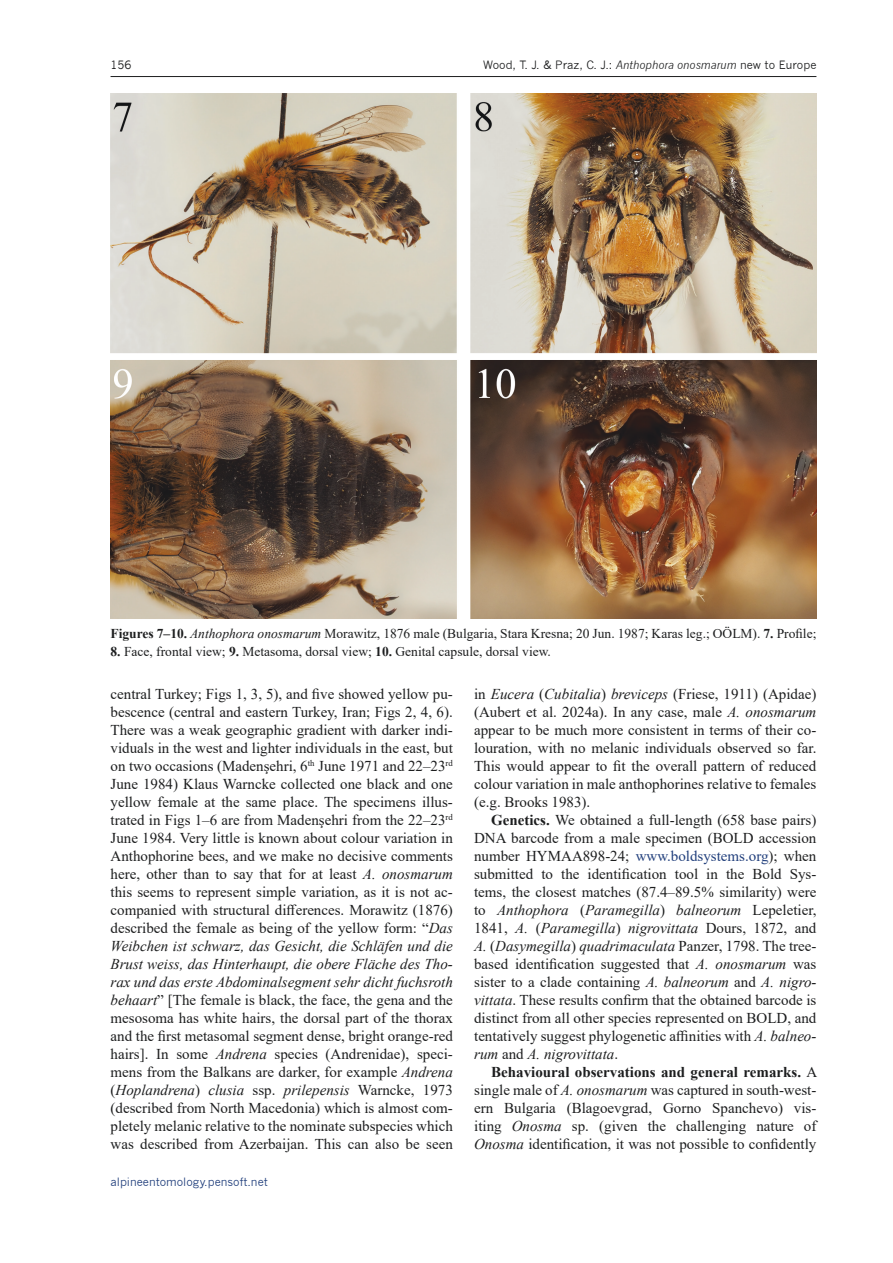
<style>
.page{position:relative;width:893px;height:1263px;background:#fff}
.page>*{position:absolute;margin:0;border:0;box-sizing:border-box;transform-origin:0 0}
.t1{font:15px/18px "Times New Roman PSMT2";color:#1d1e1f;text-align:justify}
.t2{font:15px/18px "Times New Roman";color:#1d1e1f}
.t3{font:italic 15px/18px "Times New Roman";color:#1d1e1f;text-align:justify}
.t4{font:700 15px "Times New Roman";color:#1d1e1f}
.t5{font:13.5px "Times New Roman PSMT2";color:#1d1e1f}
.t6{font:11.25px "News Gothic";color:#1d1e1f}
.t7{font:11.25px "News Gothic";color:#213f7c}
.s1{font-style:italic}
.s2{font-family:"Times New Roman";font-weight:700}
.s3{font-family:"Times New Roman";font-style:italic}
.s4{font-family:"Times New Roman"}
.s5{font-family:"Times New Roman PSMT2"}
.s6{font-style:normal}
.s7{font-family:"Times New Roman PSMT2";font-style:normal}
.s8{color:#213f7c}
.s9{font-family:"Times New Roman PSMT2";font-weight:400}
</style>
<div class="page">
<hr style="left:111px;top:76px;width:705px;height:1px;background:#1d1e1f">
<img style="left:111px;top:94px;width:705px;height:524px">
<p class="t6" style="left:111px;top:58px;width:23px">156</p>
<p class="t6" style="left:483px;top:58px;width:335px">Wood, T. J. &amp; Praz, C. J.: <span class="s1">Anthophora onosmarum</span> new to Europe</p>
<p class="t5" style="left:111px;top:624px;width:707px"><span class="s2">Figures 7–10.</span> <span class="s3">Anthophora onosmarum</span> Morawitz, 1876 male (Bulgaria, Stara Kresna; 20 Jun. 1987; Karas leg.; OÖLM). <span class="s2">7.</span> <span class="s4">Profile;</span></p>
<p class="t5" style="left:111px;top:642px;width:442px"><span class="s2">8.</span> Face, frontal view; <span class="s2">9.</span> Metasoma, dorsal view; <span class="s2">10.</span> Genital capsule, dorsal view.</p>
<p class="t2" style="left:111px;top:685px;width:344px">central Turkey; Figs 1, 3, 5), and five showed yellow pu<span class="s5">-</span></p>
<p class="t1" style="left:111px;top:703px;width:344px">bescence (central and eastern Turkey, Iran; Figs 2, 4, 6).<br>There was a weak geographic gradient with darker indi&shy;viduals in the west and lighter individuals in the east, but</p>
<p class="t2" style="left:111px;top:757px;width:344px">on two occasions (Madenşehri, 6<sup>th</sup> <span class="s5">June 1971 and 22–23</span><sup>rd</sup></p>
<p class="t1" style="left:111px;top:775px;width:344px">June 1984) Klaus Warncke collected one black and one yellow female at the same place. The specimens illus-</p>
<p class="t2" style="left:111px;top:811px;width:344px">trated in Figs 1–6 are from Madenşehri from the 22–23<sup>rd<br></sup>June 1984. Very little is known about colour variation in</p>
<p class="t1" style="left:111px;top:847px;width:344px">Anthophorine bees, and we make no decisive comments here, other than to say that for at least <span class="s3">A. onosmarum </span>this seems to represent simple variation, as it is not ac-</p>
<p class="t2" style="left:111px;top:901px;width:344px">companied with structural differences. Morawitz (1876)</p>
<p class="t1" style="left:111px;top:919px;width:344px">described the female as being of the yellow form: “<span class="s3">Das</span></p>
<p class="t3" style="left:111px;top:937px;width:344px">Weibchen ist schwarz, das Gesicht, die Schläfen und die Brust weiss, das Hinterhaupt, die obere Fläche des Tho&shy;rax und das erste Abdominalsegment sehr dicht fuchsroth behaart<span class="s6">” [The female is black, the face, the gena and the</span></p>
<p class="t1" style="left:111px;top:1009px;width:344px">mesosoma has white hairs, the dorsal part of the thorax</p>
<p class="t2" style="left:111px;top:1027px;width:344px">and the first metasomal segment dense, bright orange-red</p>
<p class="t1" style="left:111px;top:1045px;width:344px">hairs]. In some <span class="s3">Andrena</span> species (Andrenidae), speci&shy;mens from the Balkans are darker, for example <span class="s3">Andrena</span></p>
<p class="t3" style="left:111px;top:1081px;width:344px"><span class="s7">(</span>Hoplandrena<span class="s7">)</span> clusia <span class="s7">ssp.</span> prilepensis <span class="s7">Warncke, 1973</span></p>
<p class="t1" style="left:111px;top:1099px;width:344px">(described from North Macedonia) which is almost com&shy;pletely melanic relative to the nominate subspecies which was described from Azerbaijan. This can also be seen</p>
<p class="t7" style="left:111px;top:1175px;width:159px">alpineentomology.pensoft.net</p>
<p class="t1" style="left:474px;top:685px;width:344px">in <span class="s3">Eucera</span> (<span class="s3">Cubitalia</span>) <span class="s3">breviceps</span> (Friese, 1911) (Apidae) (Aubert et al. 2024a). In any case, male <span class="s3">A. onosmarum </span>appear to be much more consistent in terms of their co&shy;louration, with no melanic individuals observed so far.</p>
<p class="t2" style="left:474px;top:757px;width:344px">This would appear to fit the overall pattern of reduced</p>
<p class="t1" style="left:474px;top:775px;width:344px">colour variation in male anthophorines relative to females (e.g. Brooks 1983).</p>
<p class="t1" style="left:474px;top:811px;width:344px;text-indent:17px"><span class="s2">Genetics.</span> We obtained a full-length (658 base pairs)<br>DNA barcode from a male specimen (BOLD accession number HYMAA898-24; <span class="s8">www.boldsystems.org</span>); when</p>
<p class="t2" style="left:474px;top:865px;width:344px">submitted to the identification tool in the Bold Sys<span class="s5">-</span></p>
<p class="t1" style="left:474px;top:883px;width:344px">tems, the closest matches (87.4–89.5% similarity) were</p>
<p class="t3" style="left:474px;top:901px;width:344px"><span class="s7">to</span> Anthophora <span class="s7">(</span>Paramegilla<span class="s7">)</span> balneorum <span class="s7">Lepeletier, 1841,</span> A. <span class="s7">(</span>Paramegilla<span class="s7">)</span> nigrovittata <span class="s7">Dours, 1872, and </span>A. <span class="s7">(</span>Dasymegilla<span class="s7">)</span> quadrimaculata <span class="s7">Panzer, 1798. The tree&shy;</span><span class="s6">based identification suggested that</span> A. onosmarum <span class="s7">was</span></p>
<p class="t1" style="left:474px;top:973px;width:344px">sister to a clade containing <span class="s3">A. balneorum</span> and <span class="s3">A. nigro-</span></p>
<p class="t2" style="left:474px;top:991px;width:344px"><span class="s1">vittata</span>. These results confirm that the obtained barcode is</p>
<p class="t1" style="left:474px;top:1009px;width:344px">distinct from all other species represented on BOLD, and</p>
<p class="t2" style="left:474px;top:1027px;width:344px">tentatively suggest phylogenetic affinities with <span class="s1">A. balneo&shy;rum</span> <span class="s5">and</span> <span class="s1">A. nigrovittata</span><span class="s5">.</span></p>
<p class="t4" style="left:491px;top:1062px;width:328px">Behavioural observations and general remarks. <span class="s9">A</span></p>
<p class="t1" style="left:474px;top:1081px;width:344px">single male of <span class="s3">A. onosmarum</span> was captured in south-west&shy;ern Bulgaria (Blagoevgrad, Gorno Spanchevo) vis&shy;iting <span class="s3">Onosma</span> sp. (given the challenging nature of</p>
<p class="t2" style="left:474px;top:1135px;width:344px"><span class="s1">Onosma</span> identification, it was not possible to confidently</p>
</div>
